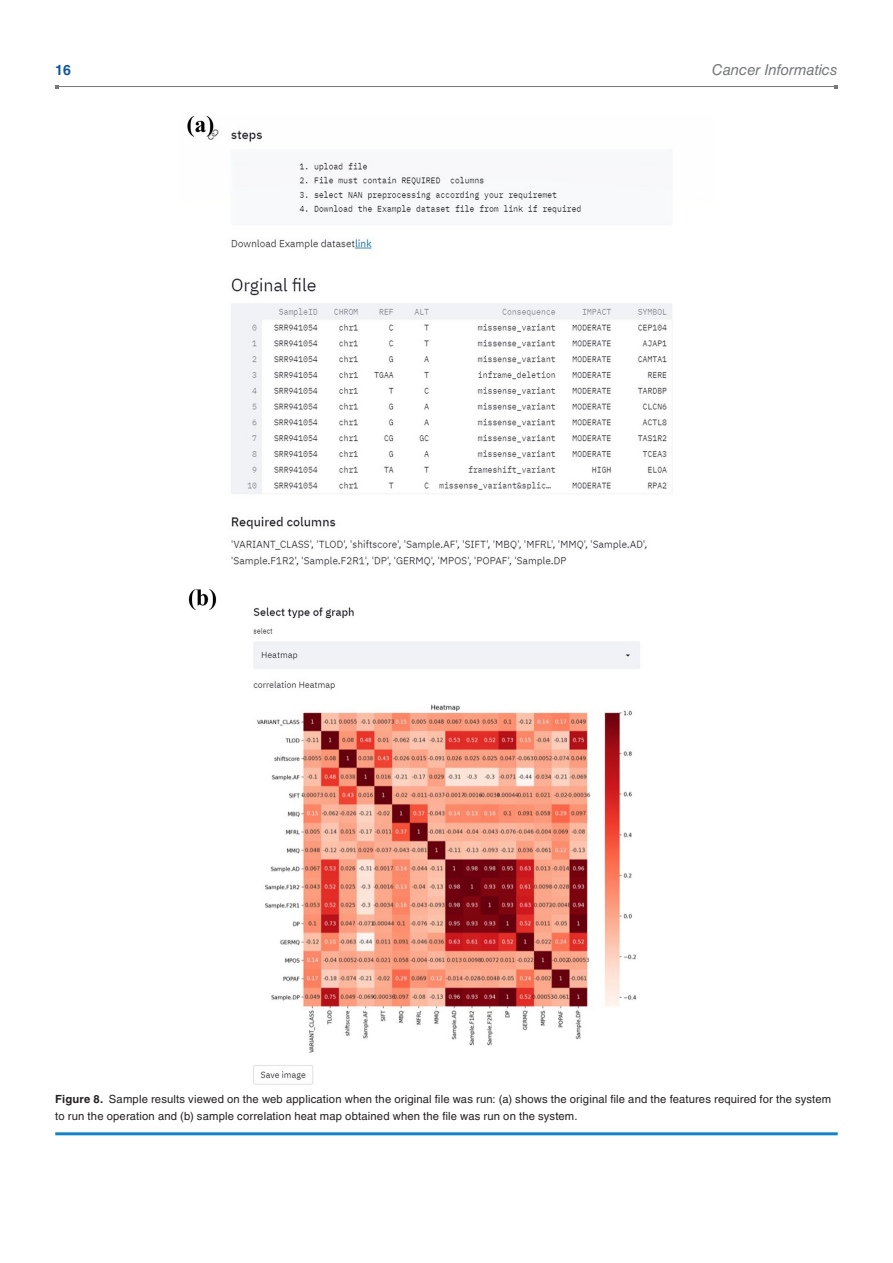
<style>
.page{position:relative;width:893px;height:1263px;background:#fff}
.page>*{position:absolute;margin:0;border:0;box-sizing:border-box;transform-origin:0 0}
.t1{font:italic 15px "Helvetica LT Std";letter-spacing:-.005em;color:#76787b}
.t2{font:700 14.25px "Helvetica LT Std";color:#1055a4}
.t3{font:11.25px/16.5px "Helvetica LT Std";letter-spacing:.015em;color:#231f20}
.s1{font-weight:700}
</style>
<div class="page">
<hr style="left:57px;top:86px;width:779px;height:1px;background:#76787b">
<hr style="left:55px;top:1132px;width:783px;height:3px;background:#1582c5">
<img style="left:187px;top:115px;width:485px;height:970px">
<p class="t2" style="left:55px;top:61px;width:17px">16</p>
<h1 class="t1" style="left:712px;top:61px;width:127px">Cancer Informatics</h1>
<p class="t3" style="left:55px;top:1091px;width:777px"><span class="s1">Figure 8.</span> Sample results viewed on the web application when the original file was run: (a) shows the original file and the features required for the system to run the operation and (b) sample correlation heat map obtained when the file was run on the system.</p>
</div>
